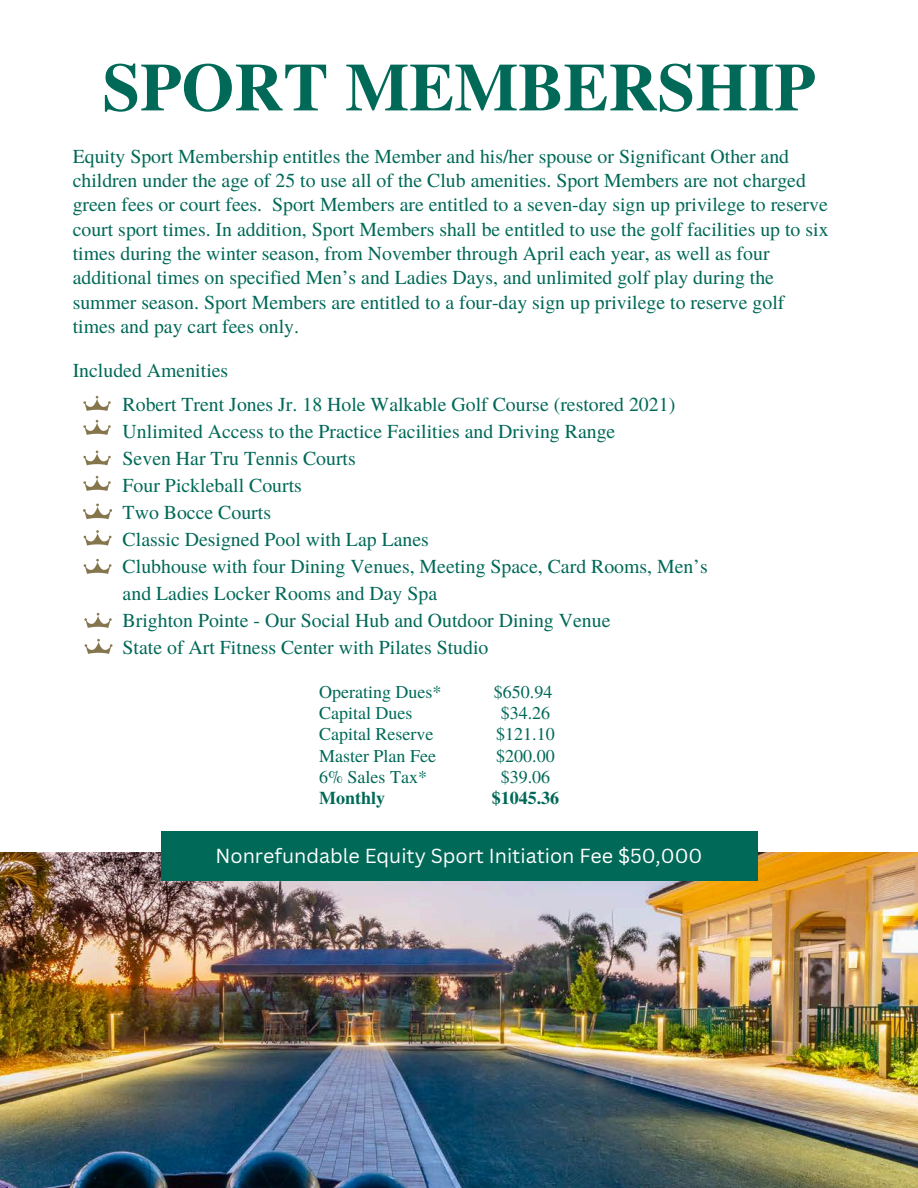
<style>
.page{position:relative;width:918px;height:1188px;background:#fff}
.page>*{position:absolute;margin:0;border:0;box-sizing:border-box;transform-origin:0 0}
.t1{font:700 67.8px "Te X Gyre Termes";color:#006958}
.t2{font:19.8px/24.3px "Te X Gyre Termes";color:#006958}
.t3{font:19.8px "Canva Sans";color:#fff}
.t4{font:18px "Te X Gyre Termes";color:#006958}
.t5{font:700 18px "Te X Gyre Termes";color:#006958}
</style>
<div class="page">
<img style="left:0;top:852px;width:918px;height:336px">
<div style="left:161px;top:832px;width:596px;height:49px;background:#006958"></div>
<img style="left:83px;top:451px;width:28px;height:9px">
<img style="left:83px;top:508px;width:30px;height:6px">
<img style="left:83px;top:395px;width:28px;height:9px">
<img style="left:83px;top:514px;width:29px;height:29px">
<img style="left:83px;top:543px;width:29px;height:31px">
<img style="left:83px;top:404px;width:28px;height:47px">
<img style="left:83px;top:460px;width:28px;height:48px">
<img style="left:84px;top:612px;width:28px;height:11px">
<img style="left:84px;top:623px;width:29px;height:31px">
<h1 class="t1" style="left:103px;top:35px;width:715px">SPORT MEMBERSHIP</h1>
<p class="t2" style="left:73px;top:143px;width:757px">Equity Sport Membership entitles the Member and his/her spouse or Significant Other and children under the age of 25 to use all of the Club amenities. Sport Members are not charged green fees or court fees. Sport Members are entitled to a seven-day sign up privilege to reserve court sport times. In addition, Sport Members shall be entitled to use the golf facilities up to six times during the winter season, from November through April each year, as well as four additional times on specified Men’s and Ladies Days, and unlimited golf play during the summer season. Sport Members are entitled to a four-day sign up privilege to reserve golf times and pay cart fees only.</p>
<p class="t2" style="left:73px;top:357px;width:157px">Included Amenities</p>
<p class="t2" style="left:123px;top:392px;width:554px">Robert Trent Jones Jr. 18 Hole Walkable Golf Course (restored 2021)</p>
<p class="t2" style="left:123px;top:419px;width:494px">Unlimited Access to the Practice Facilities and Driving Range</p>
<p class="t2" style="left:123px;top:446px;width:235px">Seven Har Tru Tennis Courts</p>
<p class="t2" style="left:123px;top:473px;width:181px">Four Pickleball Courts</p>
<p class="t2" style="left:123px;top:500px;width:150px">Two Bocce Courts</p>
<p class="t2" style="left:123px;top:527px;width:308px">Classic Designed Pool with Lap Lanes</p>
<p class="t2" style="left:123px;top:554px;width:587px">Clubhouse with four Dining Venues, Meeting Space, Card Rooms, Men’s</p>
<p class="t2" style="left:123px;top:581px;width:316px">and Ladies Locker Rooms and Day Spa</p>
<p class="t2" style="left:123px;top:608px;width:489px">Brighton Pointe - Our Social Hub and Outdoor Dining Venue</p>
<p class="t2" style="left:123px;top:635px;width:367px">State of Art Fitness Center with Pilates Studio</p>
<p class="t4" style="left:319px;top:679px;width:124px">Operating Dues*</p>
<p class="t4" style="left:319px;top:700px;width:95px">Capital Dues</p>
<p class="t4" style="left:319px;top:721px;width:116px">Capital Reserve</p>
<p class="t4" style="left:319px;top:743px;width:118px">Master Plan Fee</p>
<p class="t4" style="left:319px;top:764px;width:109px">6% Sales Tax*</p>
<p class="t5" style="left:319px;top:784px;width:68px">Monthly</p>
<p class="t4" style="left:494px;top:679px;width:60px">$650.94</p>
<p class="t4" style="left:501px;top:700px;width:51px">$34.26</p>
<p class="t4" style="left:496px;top:721px;width:60px">$121.10</p>
<p class="t4" style="left:496px;top:743px;width:60px">$200.00</p>
<p class="t4" style="left:501px;top:764px;width:51px">$39.06</p>
<p class="t5" style="left:492px;top:784px;width:69px">$1045.36</p>
<p class="t3" style="left:215px;top:842px;width:488px">Nonrefundable Equity Sport Initiation Fee $50,000</p>
</div>
